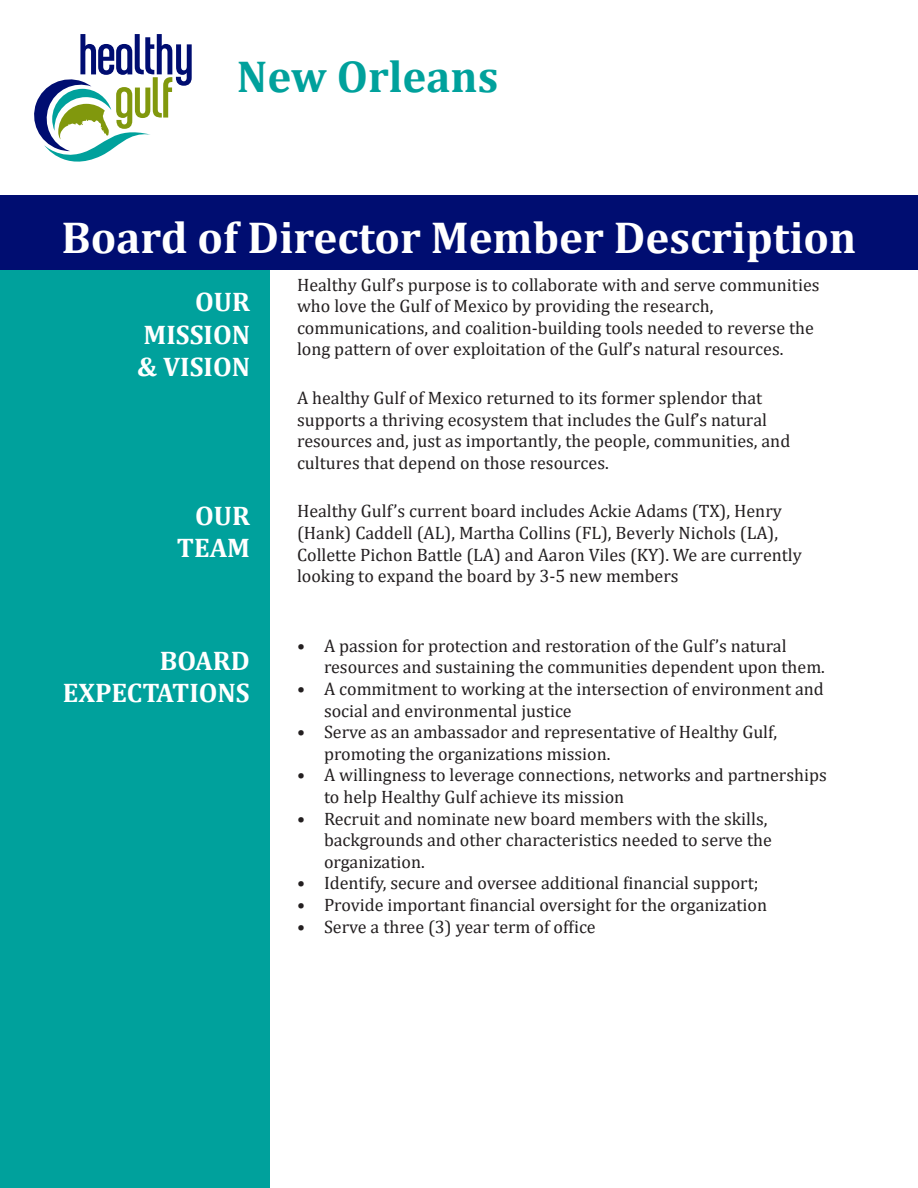
<style>
.page{position:relative;width:918px;height:1188px;background:#fff}
.page>*{position:absolute;margin:0;border:0;box-sizing:border-box;transform-origin:0 0}
.t1{font:700 45px "Cambria";color:#fff}
.t2{font:700 45px "Cambria";color:#00a19c}
.t3{font:700 27px/32.4px "Cambria";color:#fff;text-align:right}
.t4{font:18px/21.6px "Cambria";color:#231f20}
</style>
<div class="page">
<div style="left:0;top:270px;width:270px;height:918px;background:#00a19c"></div>
<div style="left:0;top:196px;width:918px;height:74px;background:#000d71"></div>
<svg style="left:34px;top:34px;width:158px;height:128px"></svg>
<p class="t2" style="left:237px;top:45px;width:263px">New Orleans</p>
<p class="t1" style="left:62px;top:206px;width:796px">Board of Director Member Description</p>
<p class="t3" style="left:137px;top:285px;width:114px;text-align:justify;text-indent:58px">OUR MISSION &amp; VISION</p>
<p class="t3" style="left:177px;top:499px;width:75px">OUR<br>TEAM</p>
<p class="t3" style="left:63px;top:643px;width:189px">BOARD<br>EXPECTATIONS</p>
<p class="t4" style="left:297px;top:273px;width:524px">Healthy Gulf’s purpose is to collaborate with and serve communities who love the Gulf of Mexico by providing the research, communications, and coalition-building tools needed to reverse the long pattern of over exploitation of the Gulf’s natural resources.</p>
<p class="t4" style="left:297px;top:387px;width:495px">A healthy Gulf of Mexico returned to its former splendor that supports a thriving ecosystem that includes the Gulf’s natural resources and, just as importantly, the people, communities, and cultures that depend on those resources.</p>
<p class="t4" style="left:297px;top:500px;width:506px">Healthy Gulf’s current board includes Ackie Adams (TX), Henry (Hank) Caddell (AL), Martha Collins (FL), Beverly Nichols (LA), Collette Pichon Battle (LA) and Aaron Viles (KY). We are currently looking to expand the board by 3-5 new members</p>
<p class="t4" style="left:324px;top:635px;width:503px;text-indent:-27px">• A passion for protection and restoration of the Gulf’s natural resources and sustaining the communities dependent upon them.</p>
<p class="t4" style="left:324px;top:678px;width:501px;text-indent:-27px">• A commitment to working at the intersection of environment and social and environmental justice</p>
<p class="t4" style="left:324px;top:721px;width:455px;text-indent:-27px">• Serve as an ambassador and representative of Healthy Gulf, promoting the organizations mission.</p>
<p class="t4" style="left:324px;top:764px;width:504px;text-indent:-27px">• A willingness to leverage connections, networks and partnerships to help Healthy Gulf achieve its mission</p>
<p class="t4" style="left:324px;top:807px;width:449px;text-indent:-27px">• Recruit and nominate new board members with the skills, backgrounds and other characteristics needed to serve the organization.</p>
<p class="t4" style="left:297px;top:872px;width:463px">• Identify, secure and oversee additional financial support;</p>
<p class="t4" style="left:297px;top:894px;width:472px">• Provide important financial oversight for the organization</p>
<p class="t4" style="left:297px;top:915px;width:300px">• Serve a three (3) year term of office</p>
</div>
